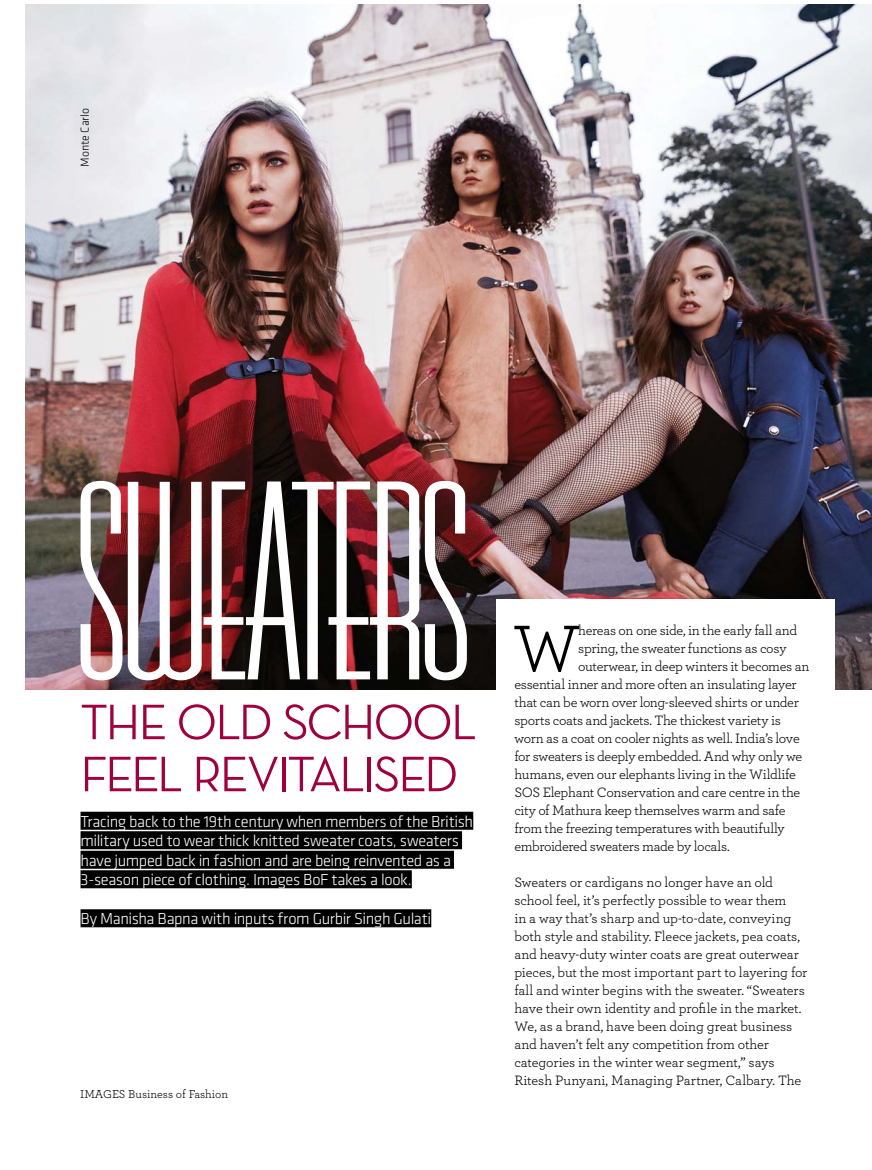
<style>
.page{position:relative;width:872px;height:1170px;background:#fff}
.page>*{position:absolute;margin:0;border:0;box-sizing:border-box;transform-origin:0 0}
.t1{font:69px "Archer";color:#000}
.t2{font:500 50.7px/52.1px "Neutra Disp";letter-spacing:-.035em;color:#9e0040}
.t3{font:300 16.5px/19.5px "Klavika";letter-spacing:-.02em;color:#fff}
.t4{font:14.25px/18px "Archer";letter-spacing:-.015em;color:#000}
.t5{font:12px "Archer";color:#000}
.t6{font:300 12px "Klavika";color:#000}
</style>
<div class="page">
<img style="left:25px;top:4px;width:847px;height:685px">
<div style="left:81px;top:811px;width:392px;height:18px;background:#000"></div>
<div style="left:81px;top:831px;width:381px;height:18px;background:#000"></div>
<div style="left:81px;top:850px;width:373px;height:18px;background:#000"></div>
<div style="left:81px;top:870px;width:331px;height:18px;background:#000"></div>
<div style="left:81px;top:909px;width:350px;height:18px;background:#000"></div>
<img style="left:80px;top:479px;width:388px;height:202px">
<div style="left:496px;top:599px;width:338px;height:486px;background:#fff"></div>
<p class="t6" style="left:80px;top:167px;width:60px;rotate:-90deg">Monte Carlo</p>
<h2 class="t2" style="left:81px;top:701px;width:397px">THE OLD SCHOOL<br>FEEL REVITALISED</h2>
<p class="t3" style="left:81px;top:813px;width:394px">Tracing back to the 19th century when members of the British military used to wear thick knitted sweater coats, sweaters have jumped back in fashion and are being reinvented as a 3-season piece of clothing. Images BoF takes a look.</p>
<p class="t3" style="left:81px;top:910px;width:352px">By Manisha Bapna with inputs from Gurbir Singh Gulati</p>
<p class="t5" style="left:80px;top:1089px;width:149px">IMAGES Business of Fashion</p>
<h1 class="t1" style="left:513px;top:622px;width:69px">W</h1>
<p class="t4" style="left:578px;top:622px;width:220px">hereas on one side, in the early fall and</p>
<p class="t4" style="left:578px;top:640px;width:210px">spring, the sweater functions as cosy</p>
<p class="t4" style="left:578px;top:658px;width:233px">outerwear, in deep winters it becomes an</p>
<p class="t4" style="left:514px;top:676px;width:284px">essential inner and more often an insulating layer</p>
<p class="t4" style="left:514px;top:694px;width:286px">that can be worn over long-sleeved shirts or under</p>
<p class="t4" style="left:514px;top:712px;width:268px">sports coats and jackets. The thickest variety is</p>
<p class="t4" style="left:514px;top:730px;width:287px">worn as a coat on cooler nights as well. India’s love</p>
<p class="t4" style="left:514px;top:748px;width:289px">for sweaters is deeply embedded. And why only we</p>
<p class="t4" style="left:514px;top:766px;width:283px">humans, even our elephants living in the Wildlife</p>
<p class="t4" style="left:514px;top:784px;width:287px">SOS Elephant Conservation and care centre in the</p>
<p class="t4" style="left:514px;top:802px;width:273px">city of Mathura keep themselves warm and safe</p>
<p class="t4" style="left:514px;top:820px;width:272px">from the freezing temperatures with beautifully</p>
<p class="t4" style="left:514px;top:838px;width:217px">embroidered sweaters made by locals.</p>
<p class="t4" style="left:514px;top:874px;width:294px">Sweaters or cardigans no longer have an old school feel, it’s perfectly possible to wear them<br>in a way that’s sharp and up-to-date, conveying both style and stability. Fleece jackets, pea coats, and heavy-duty winter coats are great outerwear pieces, but the most important part to layering for fall and winter begins with the sweater. “Sweaters have their own identity and profile in the market.<br>We, as a brand, have been doing great business and haven’t felt any competition from other categories in the winter wear segment,” says Ritesh Punyani, Managing Partner, Calbary. The</p>
</div>
